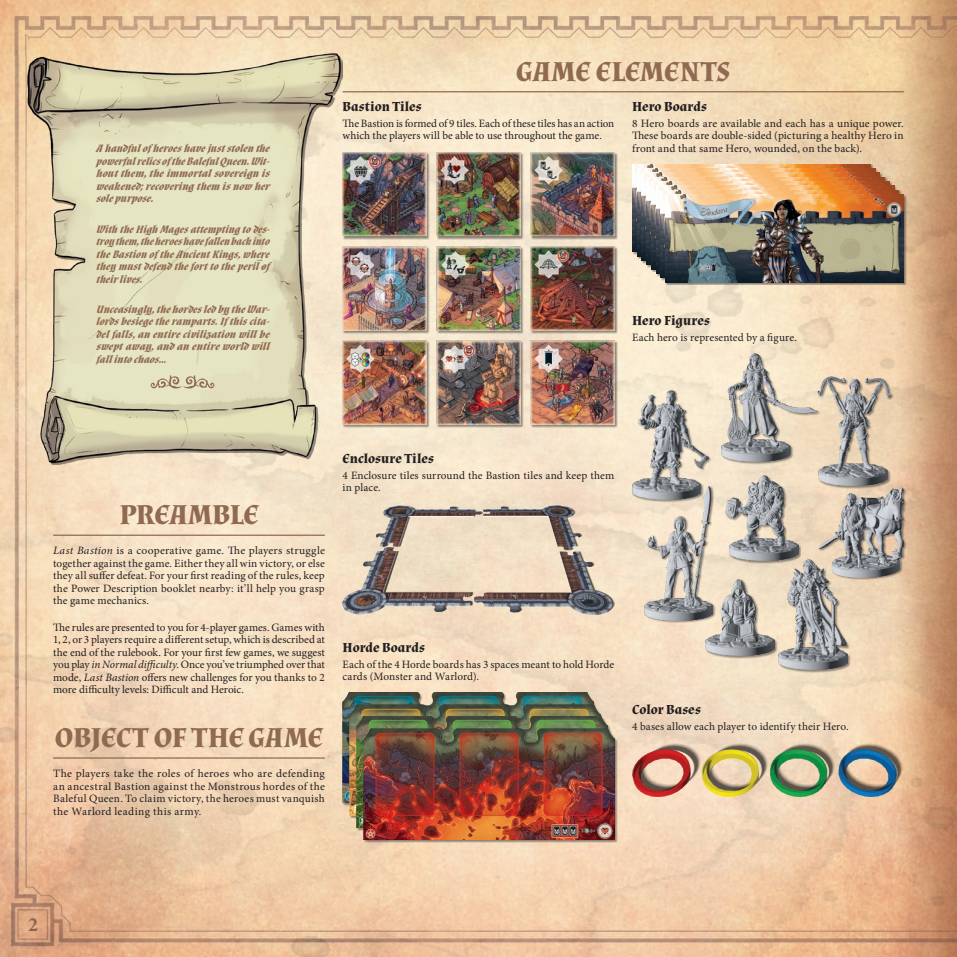
<style>
.page{position:relative;width:957px;height:957px;background:#fff}
.page>*{position:absolute;margin:0;border:0;box-sizing:border-box;transform-origin:0 0}
.t1{font:700 28.75px "Almendra";letter-spacing:-.005em;color:#906951}
.t2{font:700 20px "Minion Pro";color:#906951}
.t3{font:700 13.75px "Almendra";letter-spacing:.005em;color:#231f20}
.t4{font:11.25px/12.5px "Minion Pro";letter-spacing:.005em;color:#231f20;text-align:justify}
.t5{font:italic 700 11.25px/12.5px "Almendra";color:#906951;text-align:justify}
.s1{font-style:italic}
</style>
<div class="page">
<img style="left:0;top:0;width:957px;height:957px">
<div style="left:343px;top:153px;width:86px;height:86px;background:#231f20;opacity:.5"></div>
<img style="left:343px;top:152px;width:83px;height:84px">
<div style="left:343px;top:247px;width:86px;height:86px;background:#231f20;opacity:.5"></div>
<img style="left:343px;top:246px;width:83px;height:84px">
<div style="left:343px;top:341px;width:86px;height:86px;background:#231f20;opacity:.5"></div>
<img style="left:343px;top:341px;width:83px;height:83px">
<div style="left:437px;top:153px;width:87px;height:86px;background:#231f20;opacity:.5"></div>
<img style="left:437px;top:152px;width:83px;height:84px">
<div style="left:437px;top:247px;width:87px;height:86px;background:#231f20;opacity:.5"></div>
<img style="left:437px;top:246px;width:83px;height:84px">
<div style="left:437px;top:341px;width:87px;height:86px;background:#231f20;opacity:.5"></div>
<img style="left:437px;top:341px;width:83px;height:83px">
<div style="left:531px;top:153px;width:86px;height:86px;background:#231f20;opacity:.5"></div>
<img style="left:531px;top:152px;width:83px;height:84px">
<div style="left:531px;top:247px;width:86px;height:86px;background:#231f20;opacity:.5"></div>
<img style="left:531px;top:246px;width:83px;height:84px">
<div style="left:531px;top:341px;width:86px;height:86px;background:#231f20;opacity:.5"></div>
<img style="left:531px;top:341px;width:83px;height:83px">
<img style="left:343px;top:692px;width:250px;height:111px">
<img style="left:350px;top:704px;width:250px;height:111px">
<img style="left:357px;top:717px;width:250px;height:110px">
<div style="left:364px;top:729px;width:253px;height:114px;background:#231f20;opacity:.5"></div>
<img style="left:364px;top:729px;width:250px;height:110px">
<img style="left:632px;top:164px;width:238px;height:88px">
<img style="left:637px;top:168px;width:238px;height:88px">
<img style="left:642px;top:173px;width:237px;height:87px">
<img style="left:646px;top:177px;width:238px;height:88px">
<img style="left:651px;top:181px;width:238px;height:88px">
<img style="left:656px;top:186px;width:238px;height:87px">
<img style="left:661px;top:190px;width:238px;height:88px">
<div style="left:666px;top:194px;width:240px;height:91px;background:#231f20;opacity:.5"></div>
<img style="left:665px;top:194px;width:238px;height:88px">
<img style="left:343px;top:506px;width:271px;height:108px">
<img style="left:632px;top:743px;width:272px;height:53px">
<div style="left:817px;top:377px;width:76px;height:112px;background:#231f20;opacity:.5"></div>
<img style="left:817px;top:377px;width:73px;height:108px">
<div style="left:722px;top:354px;width:98px;height:110px;background:#231f20;opacity:.5"></div>
<img style="left:722px;top:354px;width:95px;height:107px">
<div style="left:725px;top:475px;width:76px;height:89px;background:#231f20;opacity:.5"></div>
<img style="left:725px;top:475px;width:73px;height:86px">
<div style="left:632px;top:390px;width:80px;height:112px;background:#f7e7ce"></div>
<img style="left:632px;top:390px;width:77px;height:109px">
<div style="left:819px;top:487px;width:88px;height:93px;background:#231f20;opacity:.5"></div>
<img style="left:818px;top:487px;width:86px;height:90px">
<div style="left:778px;top:560px;width:72px;height:112px;background:#231f20;opacity:.5"></div>
<img style="left:778px;top:560px;width:69px;height:110px">
<div style="left:705px;top:579px;width:72px;height:79px;background:#231f20;opacity:.5"></div>
<img style="left:705px;top:579px;width:69px;height:76px">
<div style="left:644px;top:486px;width:72px;height:137px;background:#231f20;opacity:.5"></div>
<img style="left:644px;top:486px;width:68px;height:134px">
<img style="left:28px;top:53px;width:314px;height:411px">
<hr style="left:343px;top:91px;width:561px;height:1px;background:#906951">
<hr style="left:53px;top:534px;width:272px;height:2px;background:#906951">
<hr style="left:53px;top:757px;width:272px;height:1px;background:#906951">
<svg style="left:151px;top:375px;width:63px;height:13px"></svg>
<p class="t5" style="left:96px;top:142px;width:178px">Ahandfulof heroeshavejuststolenthe powerfulrelicsof theBalefulQueen.Wit&shy;houtthem,theimmortalsovereign is weakened;recovering them isnow her solepurpose.</p>
<p class="t5" style="left:96px;top:223px;width:178px;text-align:left">WiththeHig hMag esattempting todes&shy;troy them,theheroeshavefallenbackinto theBastionof theAncientKings,where they mustdefendtheforttotheperilof theirlives.</p>
<p class="t5" style="left:96px;top:303px;width:178px">Unceasingly,thehordesledby theWar&shy;lordsbesieg etheramparts.If thiscita&shy;delfalls,anentirecivilizationwillbe sweptaway,andan entireworldwill fallintochaos…</p>
<h1 class="t1" style="left:517px;top:54px;width:215px">GAME ELEMENTS</h1>
<p class="t3" style="left:343px;top:98px;width:81px">Bastion Tiles</p>
<p class="t4" style="left:343px;top:117px;width:273px">The Bastion is formed of 9 tiles. Each of these tiles has an action which the players will be able to use throughout the game.</p>
<p class="t3" style="left:632px;top:98px;width:76px">Hero Boards</p>
<p class="t4" style="left:632px;top:117px;width:273px">8 Hero boards are available and each has a unique power.<br>These boards are double-sided (picturing a healthy Hero in front and that same Hero, wounded, on the back).</p>
<p class="t3" style="left:632px;top:312px;width:79px">Hero Figures</p>
<p class="t4" style="left:632px;top:331px;width:166px">Each hero is represented by a figure.</p>
<h1 class="t1" style="left:119px;top:498px;width:141px">PREAMBLE</h1>
<p class="t4" style="left:53px;top:544px;width:273px"><span class="s1">Last Bastion</span> is a cooperative game. The players struggle together against the game. Either they all win victory, or else they all suffer defeat. For your first reading of the rules, keep the Power Description booklet nearby: it’ll help you grasp the game mechanics.</p>
<p class="t4" style="left:53px;top:621px;width:273px">The rules are presented to you for 4-player games. Games with 1, 2, or 3 players require a different setup, which is described at the end of the rulebook. For your first few games, we suggest you play <span class="s1">in Normal difficulty</span>. Once you’ve triumphed over that mode, <span class="s1">Last Bastion</span> offers new challenges for you thanks to 2 more difficulty levels: Difficult and Heroic.</p>
<h1 class="t1" style="left:55px;top:720px;width:270px">OBJECT OF THE GAME</h1>
<p class="t4" style="left:53px;top:767px;width:273px">The players take the roles of heroes who are defending an ancestral Bastion against the Monstrous hordes of the Baleful Queen. To claim victory, the heroes must vanquish the Warlord leading this army.</p>
<p class="t3" style="left:343px;top:450px;width:93px">Enclosure Tiles</p>
<p class="t4" style="left:343px;top:469px;width:273px">4 Enclosure tiles surround the Bastion tiles and keep them in place.</p>
<p class="t3" style="left:343px;top:639px;width:84px">Horde Boards</p>
<p class="t4" style="left:343px;top:658px;width:273px">Each of the 4 Horde boards has 3 spaces meant to hold Horde cards (Monster and Warlord).</p>
<p class="t3" style="left:632px;top:702px;width:70px">Color Bases</p>
<p class="t4" style="left:632px;top:720px;width:218px">4 bases allow each player to identify their Hero.</p>
<h2 class="t2" style="left:28px;top:911px;width:11px">2</h2>
</div>
